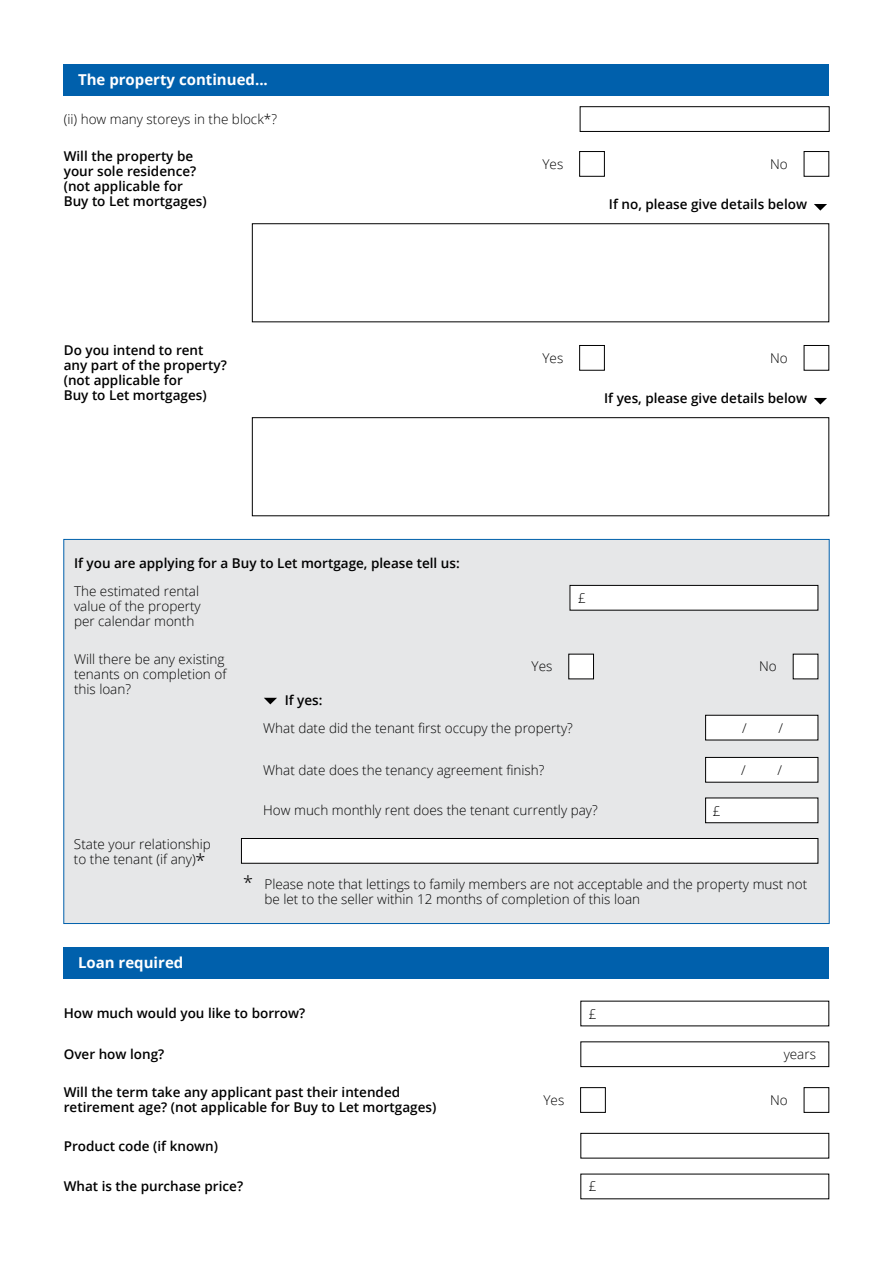
<style>
.page{position:relative;width:893px;height:1263px;background:#fff}
.page>*{position:absolute;margin:0;border:0;box-sizing:border-box;transform-origin:0 0}
.t1{font:700 15px "Open Sans";color:#fff}
.t2{font:300 13.5px/15px "Open Sans";color:#000}
.t3{font:600 13.5px/15px "Open Sans";color:#000}
.s1{font-size:18px}
</style>
<div class="page">
<div style="left:64px;top:64px;width:765px;height:32px;background:#0060ac"></div>
<div style="left:64px;top:539px;width:765px;height:385px;background:#e6e7e8;border:1px solid #0060ac"></div>
<div style="left:579px;top:151px;width:26px;height:25px;border:1px solid #000"></div>
<svg style="left:814px;top:204px;width:13px;height:7px"></svg>
<div style="left:579px;top:345px;width:26px;height:25px;border:1px solid #000"></div>
<div style="left:252px;top:417px;width:577px;height:99px;border:1px solid #000"></div>
<div style="left:569px;top:654px;width:24px;height:25px;background:#fff"></div>
<div style="left:793px;top:654px;width:25px;height:25px;background:#fff"></div>
<div style="left:570px;top:585px;width:248px;height:25px;background:#fff"></div>
<div style="left:570px;top:585px;width:248px;height:25px;border:1px solid #000"></div>
<div style="left:241px;top:838px;width:577px;height:25px;background:#fff"></div>
<div style="left:241px;top:838px;width:577px;height:25px;border:1px solid #000"></div>
<div style="left:64px;top:947px;width:765px;height:32px;background:#0060ac"></div>
<div style="left:581px;top:1042px;width:248px;height:25px;border:1px solid #000"></div>
<div style="left:580px;top:1087px;width:26px;height:25px;border:1px solid #000"></div>
<div style="left:581px;top:1133px;width:248px;height:25px;border:1px solid #000"></div>
<svg style="left:814px;top:398px;width:13px;height:7px"></svg>
<svg style="left:264px;top:698px;width:13px;height:6px"></svg>
<div style="left:706px;top:715px;width:112px;height:25px;background:#fff"></div>
<div style="left:706px;top:757px;width:112px;height:25px;background:#fff"></div>
<div style="left:705px;top:757px;width:113px;height:25px;border:1px solid #000"></div>
<div style="left:706px;top:798px;width:112px;height:25px;background:#fff"></div>
<div style="left:705px;top:798px;width:113px;height:25px;border:1px solid #000"></div>
<div style="left:580px;top:106px;width:249px;height:26px;border:1px solid #000"></div>
<p class="t1" style="left:78px;top:69px;width:191px">The property continued...</p>
<p class="t2" style="left:64px;top:111px;width:215px">(ii) how many storeys in the block*?</p>
<p class="t3" style="left:64px;top:149px;width:144px">Will the property be your sole residence? (not applicable for<br>Buy to Let mortgages)</p>
<p class="t2" style="left:542px;top:156px;width:22px">Yes</p>
<p class="t2" style="left:770px;top:156px;width:19px">No</p>
<p class="t3" style="left:609px;top:197px;width:200px">If no, please give details below</p>
<p class="t3" style="left:64px;top:343px;width:164px">Do you intend to rent any part of the property? (not applicable for<br>Buy to Let mortgages)</p>
<p class="t2" style="left:542px;top:350px;width:22px">Yes</p>
<p class="t2" style="left:770px;top:350px;width:19px">No</p>
<p class="t3" style="left:604px;top:390px;width:204px">If yes, please give details below</p>
<p class="t3" style="left:74px;top:555px;width:387px">If you are applying for a Buy to Let mortgage, please tell us:</p>
<p class="t2" style="left:74px;top:583px;width:128px">The estimated rental value of the property per calendar month</p>
<p class="t2" style="left:74px;top:651px;width:154px">Will there be any existing tenants on completion of this loan?</p>
<p class="t2" style="left:578px;top:590px;width:9px">£</p>
<p class="t2" style="left:532px;top:659px;width:22px">Yes</p>
<p class="t2" style="left:759px;top:659px;width:19px">No</p>
<p class="t3" style="left:285px;top:692px;width:39px">If yes:</p>
<p class="t2" style="left:263px;top:720px;width:311px">What date did the tenant first occupy the property?</p>
<p class="t2" style="left:742px;top:720px;width:6px">/</p>
<p class="t2" style="left:778px;top:720px;width:6px">/</p>
<p class="t2" style="left:263px;top:762px;width:283px">What date does the tenancy agreement finish?</p>
<p class="t2" style="left:741px;top:763px;width:6px">/</p>
<p class="t2" style="left:777px;top:763px;width:6px">/</p>
<p class="t2" style="left:263px;top:802px;width:336px">How much monthly rent does the tenant currently pay?</p>
<p class="t2" style="left:713px;top:803px;width:9px">£</p>
<p class="t2" style="left:74px;top:836px;width:138px">State your relationship to the tenant (if any)<span class="s1">*</span></p>
<p class="t2" style="left:264px;top:876px;width:544px;text-indent:-21px"><span class="s1">*</span> Please note that lettings to family members are not acceptable and the property must not be let to the seller within 12 months of completion of this loan</p>
<p class="t1" style="left:78px;top:952px;width:107px">Loan required</p>
<p class="t3" style="left:64px;top:1006px;width:243px">How much would you like to borrow?</p>
<p class="t2" style="left:589px;top:1006px;width:9px">£</p>
<p class="t3" style="left:64px;top:1046px;width:102px">Over how long?</p>
<p class="t2" style="left:784px;top:1046px;width:34px">years</p>
<p class="t2" style="left:543px;top:1092px;width:22px">Yes</p>
<p class="t2" style="left:770px;top:1092px;width:19px">No</p>
<p class="t3" style="left:64px;top:1085px;width:374px">Will the term take any applicant past their intended retirement age? (not applicable for Buy to Let mortgages)</p>
<p class="t3" style="left:64px;top:1138px;width:156px">Product code (if known)</p>
<p class="t3" style="left:64px;top:1179px;width:181px">What is the purchase price?</p>
<p class="t2" style="left:589px;top:1179px;width:9px">£</p>
</div>
